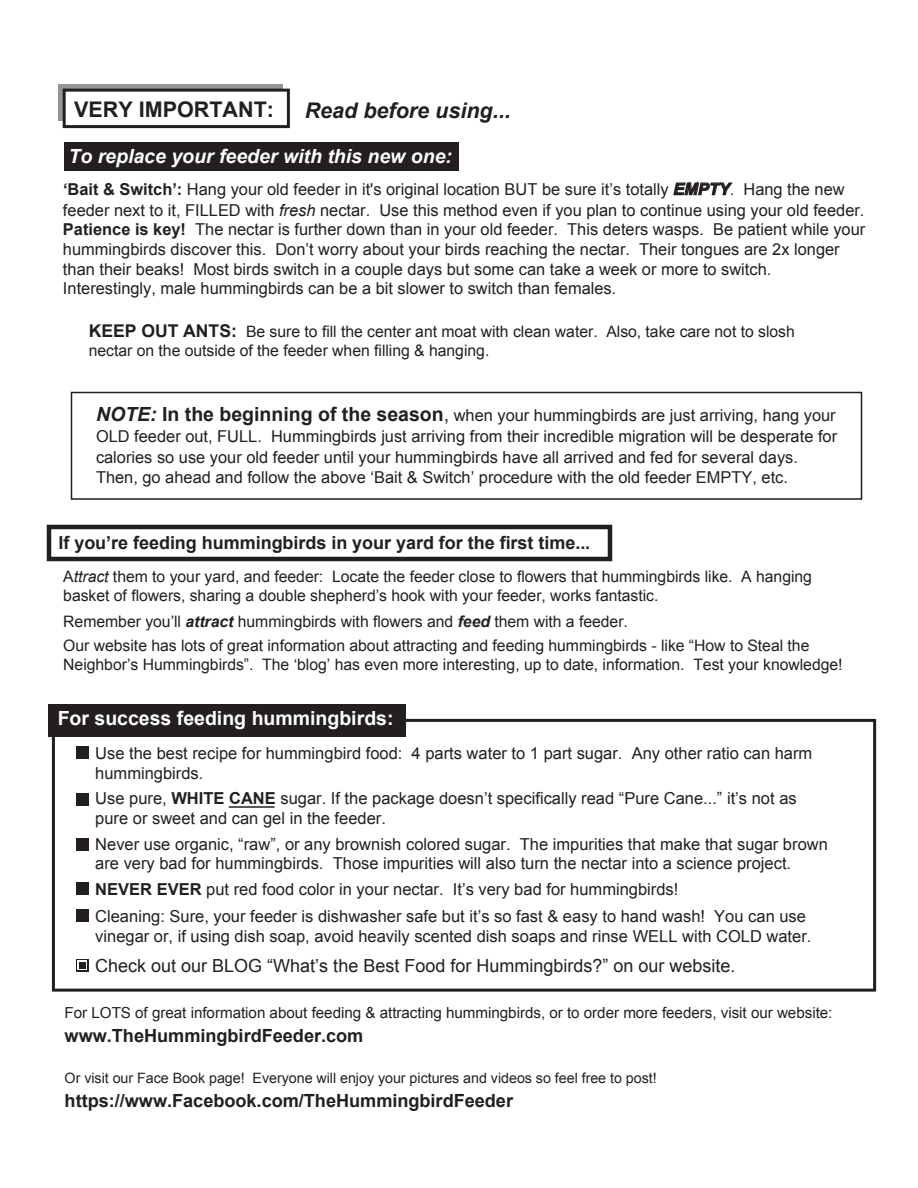
<style>
.page{position:relative;width:918px;height:1188px;background:#fff}
.page>*{position:absolute;margin:0;border:0;box-sizing:border-box;transform-origin:0 0}
.t1{font:italic 700 21.6px "Arial";color:#231f20}
.t2{font:700 21.6px "Arial";color:#231f20}
.t3{font:italic 700 19.5px "Arial";color:#fff}
.t4{font:700 19.5px "Arial";color:#fff}
.t5{font:700 18.15px "Arial";color:#231f20}
.t6{font:18px "Arial";color:#231f20}
.t7{font:700 18px "Arial";color:#231f20}
.t8{font:16.5px/19.8px "Arial";color:#231f20}
.t9{font:16.35px/20px "Arial";color:#231f20}
.t10{font:15.75px/19.5px "Arial";color:#231f20}
.t11{font:15.15px "Arial";color:#231f20}
.t12{font:14.25px "Arial";color:#231f20}
.s1{font-weight:700}
.s2{font-weight:700;font-style:italic}
.s3{font-style:italic}
.s4{font-weight:700;font-size:17.55px}
.s5{font-weight:700;font-style:italic;font-size:19.5px}
.s6{font-weight:700;font-size:19.5px}
.s7{font-size:19.5px}
</style>
<div class="page">
<div style="left:47px;top:525px;width:565px;height:36px;background:#fff;border:4px solid #231f20"></div>
<svg style="left:58px;top:84px;width:224px;height:37px"></svg>
<div style="left:63px;top:89px;width:227px;height:39px;background:#fff;border:3px solid #231f20"></div>
<div style="left:64px;top:142px;width:394px;height:29px;background:#231f20"></div>
<div style="left:76px;top:746px;width:13px;height:13px;background:#231f20"></div>
<div style="left:76px;top:793px;width:13px;height:12px;background:#231f20"></div>
<div style="left:76px;top:838px;width:13px;height:13px;background:#231f20"></div>
<div style="left:76px;top:882px;width:13px;height:13px;background:#231f20"></div>
<div style="left:76px;top:910px;width:13px;height:12px;background:#231f20"></div>
<svg style="left:76px;top:959px;width:13px;height:13px"></svg>
<div style="left:78px;top:961px;width:9px;height:9px;background:#fff"></div>
<div style="left:79px;top:962px;width:7px;height:7px;background:#231f20"></div>
<div style="left:52px;top:719px;width:824px;height:273px;border:3px solid #231f20"></div>
<div style="left:49px;top:704px;width:357px;height:32px;background:#231f20"></div>
<svg style="left:674px;top:182px;width:59px;height:13px"></svg>
<div style="left:71px;top:392px;width:791px;height:108px;border:2px solid #231f20"></div>
<hr style="left:229px;top:806px;width:46px;height:2px;background:#231f20">
<h1 class="t2" style="left:74px;top:95px;width:201px">VERY IMPORTANT:</h1>
<h1 class="t1" style="left:305px;top:96px;width:207px">Read before using...</h1>
<p class="t3" style="left:68px;top:143px;width:385px">To replace your feeder with this new one:</p>
<p class="t9" style="left:63px;top:179px;width:804px"><span class="s1">‘Bait &amp; Switch’:</span> Hang your old feeder in it's original location BUT be sure it’s totally <span class="s2">EMPTY</span>. Hang the new feeder next to it, FILLED with <span class="s3">fresh</span> nectar. Use this method even if you plan to continue using your old feeder.<br><span class="s1">Patience is key!</span> The nectar is further down than in your old feeder. This deters wasps. Be patient while your hummingbirds discover this. Don’t worry about your birds reaching the nectar. Their tongues are 2x longer than their beaks! Most birds switch in a couple days but some can take a week or more to switch.<br>Interestingly, male hummingbirds can be a bit slower to switch than females.</p>
<p class="t10" style="left:89px;top:321px;width:708px"><span class="s4">KEEP OUT ANTS:</span> Be sure to fill the center ant moat with clean water. Also, take care not to slosh nectar on the outside of the feeder when filling &amp; hanging.</p>
<p class="t9" style="left:96px;top:405px;width:743px;line-height:20.5px"><span class="s5">NOTE:</span> <span class="s6">In the beginning of the season</span><span class="s7">,</span> when your hummingbirds are just arriving, hang your OLD feeder out, FULL. Hummingbirds just arriving from their incredible migration will be desperate for calories so use your old feeder until your hummingbirds have all arrived and fed for several days.<br>Then, go ahead and follow the above ‘Bait &amp; Switch’ procedure with the old feeder EMPTY, etc.</p>
<p class="t7" style="left:58px;top:531px;width:533px">If you’re feeding hummingbirds in your yard for the first time...</p>
<p class="t10" style="left:63px;top:567px;width:750px">A<span class="s3">ttract</span> them to your yard, and feeder: Locate the feeder close to flowers that hummingbirds like. A hanging basket of flowers, sharing a double shepherd’s hook with your feeder, works fantastic.</p>
<p class="t10" style="left:63px;top:610px;width:748px;line-height:24px">Remember you’ll <span class="s2">attract</span> hummingbirds with flowers and <span class="s2">feed</span> them with a feeder.<br>Our website has lots of great information about attracting and feeding hummingbirds - like “How to Steal the</p>
<p class="t10" style="left:63px;top:655px;width:781px">Neighbor’s Hummingbirds”. The ‘blog’ has even more interesting, up to date, information. Test your knowledge!</p>
<p class="t4" style="left:58px;top:705px;width:337px">For success feeding hummingbirds:</p>
<p class="t8" style="left:95px;top:744px;width:719px">Use the best recipe for hummingbird food: 4 parts water to 1 part sugar. Any other ratio can harm hummingbirds.</p>
<p class="t8" style="left:95px;top:789px;width:703px">Use pure, <span class="s1">WHITE CANE</span> sugar. If the package doesn’t specifically read “Pure Cane...” it’s not as pure or sweet and can gel in the feeder.</p>
<p class="t8" style="left:95px;top:834px;width:734px">Never use organic, “raw”, or any brownish colored sugar. The impurities that make that sugar brown are very bad for hummingbirds. Those impurities will also turn the nectar into a science project.</p>
<p class="t8" style="left:95px;top:876px;width:712px;line-height:27px"><span class="s1">NEVER EVER</span> put red food color in your nectar. It’s very bad for hummingbirds!<br>Cleaning: Sure, your feeder is dishwasher safe but it’s so fast &amp; easy to hand wash! You can use</p>
<p class="t8" style="left:95px;top:926px;width:718px">vinegar or, if using dish soap, avoid heavily scented dish soaps and rinse WELL with COLD water.</p>
<p class="t6" style="left:95px;top:954px;width:642px">Check out our BLOG “What’s the Best Food for Hummingbirds?” on our website.</p>
<p class="t11" style="left:65px;top:1003px;width:769px">For LOTS of great information about feeding &amp; attracting hummingbirds, or to order more feeders, visit our website:</p>
<p class="t5" style="left:65px;top:1024px;width:300px">www.TheHummingbirdFeeder.com</p>
<p class="t12" style="left:65px;top:1069px;width:594px">Or visit our Face Book page! Everyone will enjoy your pictures and videos so feel free to post!</p>
<p class="t5" style="left:65px;top:1089px;width:450px">https://www.Facebook.com/TheHummingbirdFeeder</p>
</div>
